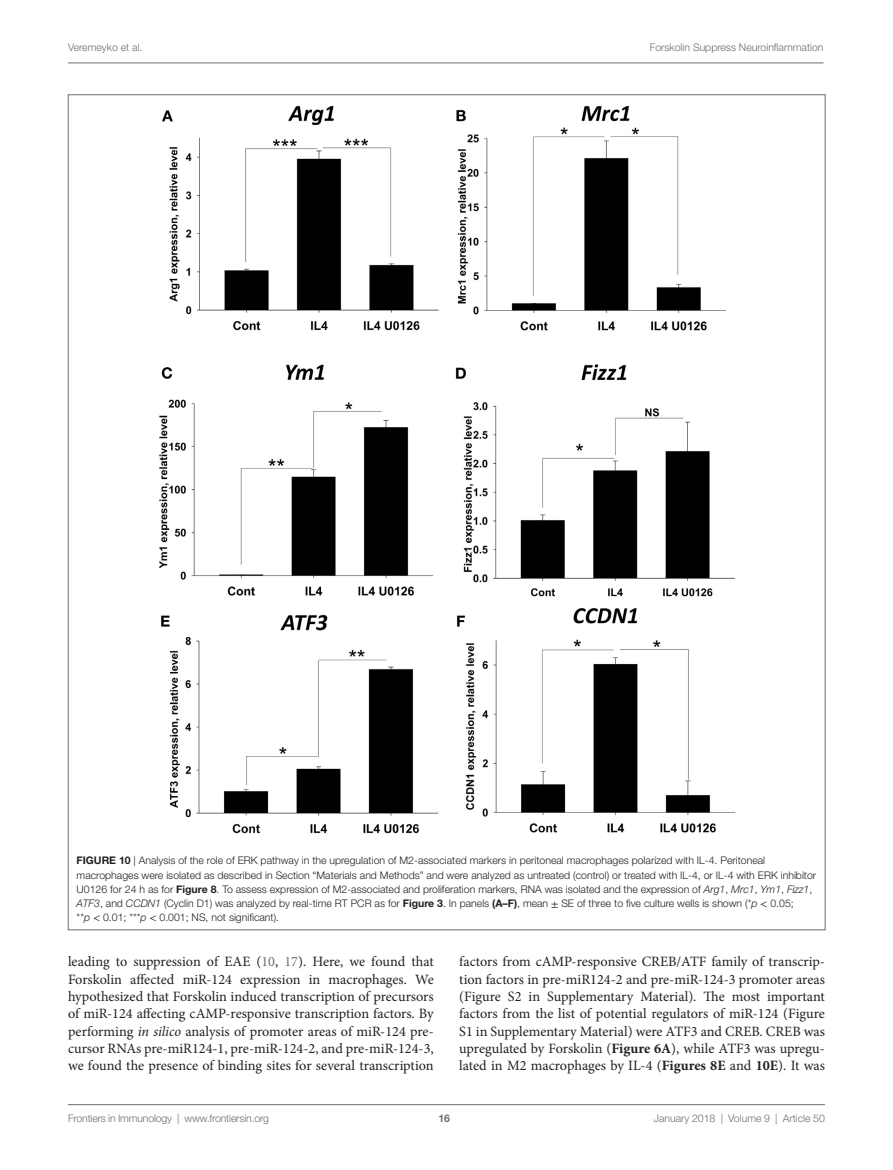
<style>
.page{position:relative;width:893px;height:1170px;background:#fff}
.page>*{position:absolute;margin:0;border:0;box-sizing:border-box;transform-origin:0 0}
.t1{font:14.25px/17.2px "Minion Pro";color:#231f20;text-align:justify}
.t2{font:300 10.5px/14.2px "Helvetica Neue LT Std";color:#231f20}
.t3{font:300 10.5px "Helvetica Neue LT Std";color:#6c6d70}
.t4{font:700 10.5px "Helvetica Neue LT Std";color:#6c6d70}
.s1{font-weight:700}
.s2{font-style:italic}
.s3{font-family:"STIX General";font-weight:400}
.s4{color:#6c6d70}
</style>
<div class="page">
<img style="left:159px;top:105px;width:577px;height:729px">
<hr style="left:68px;top:63px;width:756px;height:1px;background:#6c6d70">
<hr style="left:68px;top:1104px;width:757px;height:1px;background:#6c6d70">
<p class="t3" style="left:68px;top:41px;width:76px">Veremeyko et al.</p>
<p class="t3" style="left:650px;top:41px;width:175px">Forskolin Suppress Neuroinflammation</p>
<p class="t2" style="left:77px;top:853px;width:741px"><span class="s1">Figure 10</span> | Analysis of the role of ERK pathway in the upregulation of M2-associated markers in peritoneal macrophages polarized with IL-4. Peritoneal macrophages were isolated as described in Section “Materials and Methods” and were analyzed as untreated (control) or treated with IL-4, or IL-4 with ERK inhibitor U0126 for 24 h as for <span class="s1">Figure 8</span>. To assess expression of M2-associated and proliferation markers, RNA was isolated and the expression of <span class="s2">Arg1</span>, <span class="s2">Mrc1</span>, <span class="s2">Ym1</span>, <span class="s2">Fizz1</span>, <span class="s2">ATF3</span>, and <span class="s2">CCDN1</span> (Cyclin D1) was analyzed by real-time RT PCR as for <span class="s1">Figure 3</span>. In panels <span class="s1">(A–F)</span>, mean <span class="s3">±</span> SE of three to five culture wells is shown (*<span class="s2">p</span> <span class="s3">&lt;</span> 0.05;<br>**<span class="s2">p</span> <span class="s3">&lt;</span> 0.01; ***<span class="s2">p</span> <span class="s3">&lt;</span> 0.001; NS, not significant).</p>
<p class="t1" style="left:68px;top:953px;width:367px">leading to suppression of EAE (<span class="s4">10</span>, <span class="s4">17</span>). Here, we found that Forskolin affected miR-124 expression in macrophages. We hypothesized that Forskolin induced transcription of precursors of miR-124 affecting cAMP-responsive transcription factors. By performing <span class="s2">in silico</span> analysis of promoter areas of miR-124 pre&shy;cursor RNAs pre-miR124-1, pre-miR-124-2, and pre-miR-124-3, we found the presence of binding sites for several transcription</p>
<p class="t1" style="left:459px;top:953px;width:367px">factors from cAMP-responsive CREB/ATF family of transcrip&shy;tion factors in pre-miR124-2 and pre-miR-124-3 promoter areas (Figure S2 in Supplementary Material). The most important factors from the list of potential regulators of miR-124 (Figure S1 in Supplementary Material) were ATF3 and CREB. CREB was upregulated by Forskolin (<span class="s1">Figure 6A</span>), while ATF3 was upregu&shy;lated in M2 macrophages by IL-4 (<span class="s1">Figures 8E</span> and <span class="s1">10E</span>). It was</p>
<p class="t3" style="left:68px;top:1111px;width:203px">Frontiers in Immunology | www.frontiersin.org</p>
<p class="t3" style="left:654px;top:1111px;width:173px">January 2018 | Volume 9 | Article 50</p>
<p class="t4" style="left:439px;top:1111px;width:13px">16</p>
</div>
